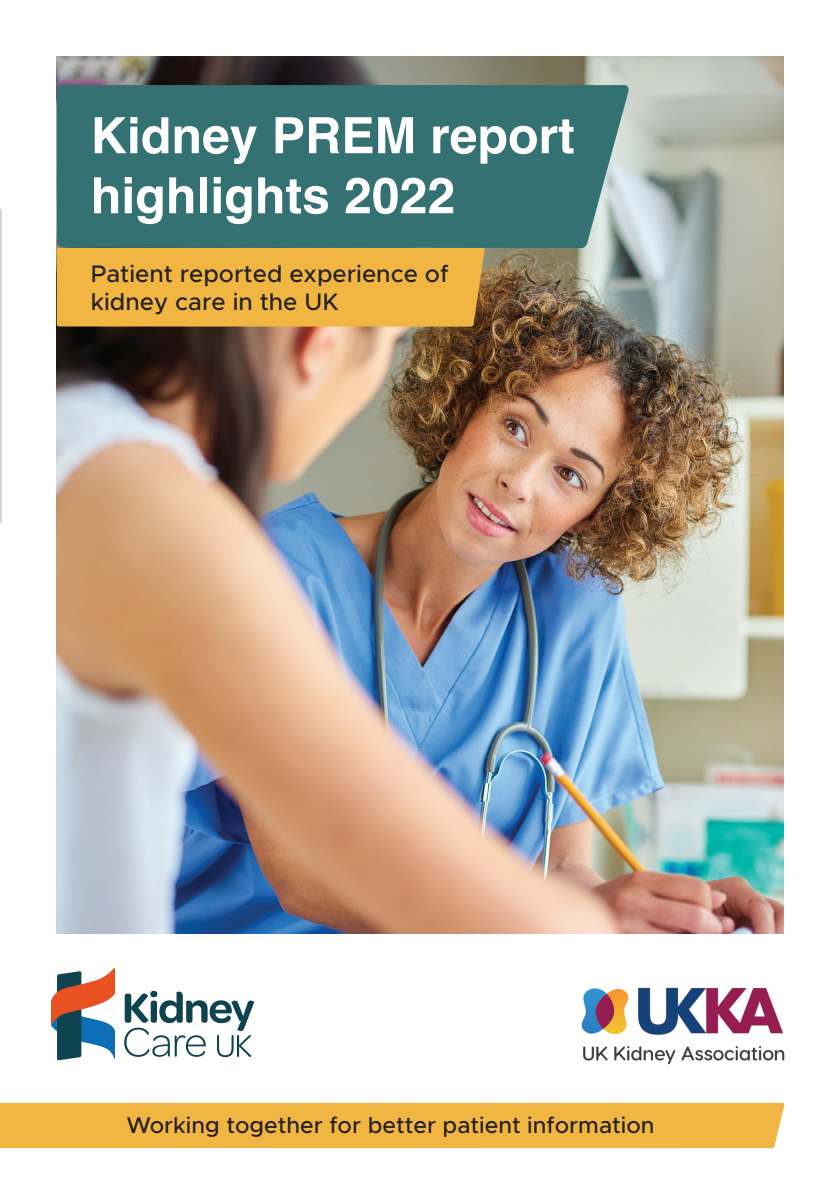
<style>
.page{position:relative;width:840px;height:1191px;background:#fff}
.page>*{position:absolute;margin:0;border:0;box-sizing:border-box;transform-origin:0 0}
.t1{font:700 50px/60px "Helvetica";color:#fff}
.t2{font:500 24px/28px "Metropolis";color:#231f20}
.t3{font:500 22.8px "Metropolis";color:#231f20}
</style>
<div class="page">
<img style="left:57px;top:57px;width:725px;height:876px">
<div style="left:0;top:1102px;width:784px;height:46px;background:#f1b641"></div>
<svg style="left:124px;top:990px;width:130px;height:67px"></svg>
<svg style="left:51px;top:968px;width:64px;height:92px"></svg>
<div style="left:57px;top:248px;width:427px;height:79px;background:#f1b641"></div>
<img style="left:581px;top:987px;width:204px;height:78px">
<div style="left:57px;top:85px;width:571px;height:163px;background:#347173"></div>
<h1 class="t1" style="left:91px;top:111px;width:485px">Kidney PREM report highlights 2022</h1>
<p class="t2" style="left:91px;top:259px;width:359px">Patient reported experience of kidney care in the UK</p>
<p class="t3" style="left:126px;top:1110px;width:529px">Working together for better patient information</p>
</div>
